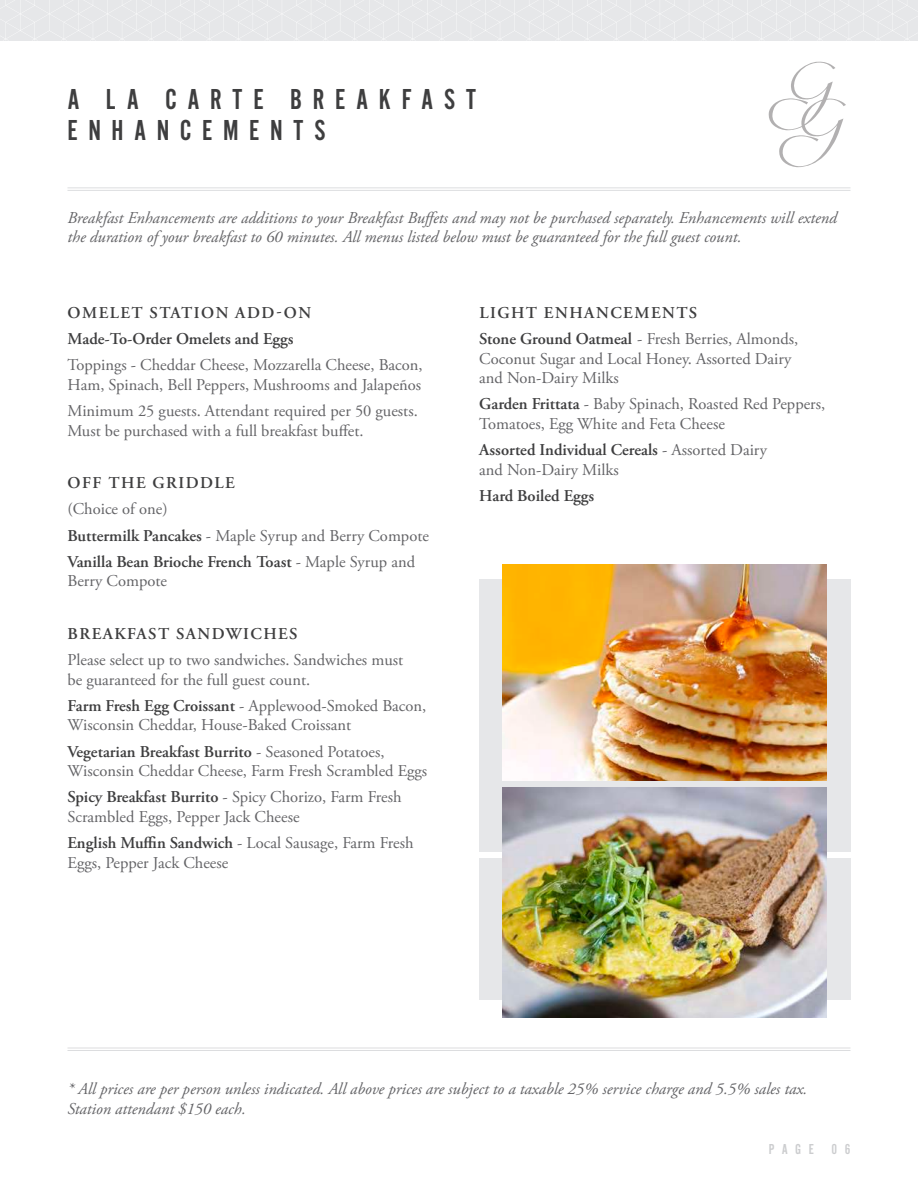
<style>
.page{position:relative;width:918px;height:1188px;background:#fff}
.page>*{position:absolute;margin:0;border:0;box-sizing:border-box;transform-origin:0 0}
.t1{font:30px/31.5px "Alternate Got No 2 D";letter-spacing:.35em;color:#3e3e3f}
.t2{font:16.5px/19.5px "Adobe Garamond Pro";color:#636366}
.t3{font:italic 16.5px/19.5px "Adobe Garamond Pro";color:#636366}
.t4{font:600 16.5px/26.2px "Adobe Garamond Pro";letter-spacing:.09em;color:#3e3e3f}
.t5{font:600 16.5px/26.2px "Adobe Garamond Pro";color:#3e3e3f}
.t6{font:15px "Alternate Got No 2 D";letter-spacing:.5em;color:#cccdcf}
.s1{font-weight:600;color:#3e3e3f}
.s2{font-weight:400;color:#636366}
</style>
<div class="page">
<hr style="left:68px;top:1048px;width:782px;height:1px;background:#dcdddf">
<hr style="left:68px;top:1050px;width:782px;height:1px;background:#dcdddf">
<div style="left:0;top:0;width:918px;height:40px;background:#e6e7e9"></div>
<hr style="left:68px;top:188px;width:782px;height:1px;background:#dcdddf">
<hr style="left:68px;top:190px;width:782px;height:1px;background:#dcdddf">
<svg style="left:769px;top:62px;width:77px;height:105px"></svg>
<div style="left:479px;top:859px;width:371px;height:141px;background:#e6e7e9"></div>
<div style="left:479px;top:579px;width:371px;height:273px;background:#e6e7e9"></div>
<img style="left:503px;top:787px;width:324px;height:230px">
<img style="left:503px;top:565px;width:324px;height:216px">
<h1 class="t1" style="left:68px;top:84px;width:410px">A LA CARTE BREAKFAST<br>ENHANCEMENTS</h1>
<p class="t3" style="left:67px;top:208px;width:771px">Breakfast Enhancements are additions to your Breakfast Buffets and may not be purchased separately. Enhancements will extend the duration of your breakfast to 60 minutes. All menus listed below must be guaranteed for the full guest count.</p>
<p class="t5" style="left:67px;top:300px;width:245px">OMELET STATION ADD-ON<br>Made-To-Order Omelets and Eggs</p>
<p class="t2" style="left:67px;top:356px;width:357px">Toppings - Cheddar Cheese, Mozzarella Cheese, Bacon,<br>Ham, Spinach, Bell Peppers, Mushrooms and Jalapeños</p>
<p class="t2" style="left:68px;top:402px;width:350px">Minimum 25 guests. Attendant required per 50 guests.<br>Must be purchased with a full breakfast buffet.</p>
<p class="t4" style="left:68px;top:470px;width:169px">OFF THE GRIDDLE</p>
<p class="t2" style="left:67px;top:497px;width:363px;line-height:26.2px">(Choice of one)<br><span class="s1">Buttermilk Pancakes</span> - Maple Syrup and Berry Compote<br><span class="s1">Vanilla Bean Brioche French Toast</span> - Maple Syrup and</p>
<p class="t2" style="left:67px;top:572px;width:101px">Berry Compote</p>
<p class="t4" style="left:68px;top:621px;width:232px">BREAKFAST SANDWICHES</p>
<p class="t2" style="left:68px;top:651px;width:337px">Please select up to two sandwiches. Sandwiches must be guaranteed for the full guest count.</p>
<p class="t2" style="left:68px;top:696px;width:360px"><span class="s1">Farm Fresh Egg Croissant</span> - Applewood-Smoked Bacon,<br>Wisconsin Cheddar, House-Baked Croissant</p>
<p class="t2" style="left:68px;top:742px;width:361px"><span class="s1">Vegetarian Breakfast Burrito</span> - Seasoned Potatoes,<br>Wisconsin Cheddar Cheese, Farm Fresh Scrambled Eggs</p>
<p class="t2" style="left:68px;top:788px;width:336px"><span class="s1">Spicy Breakfast Burrito</span> - Spicy Chorizo, Farm Fresh<br>Scrambled Eggs, Pepper Jack Cheese</p>
<p class="t2" style="left:68px;top:834px;width:348px"><span class="s1">English Muffin Sandwich</span> - Local Sausage, Farm Fresh<br>Eggs, Pepper Jack Cheese</p>
<p class="t4" style="left:479px;top:300px;width:321px">LIGHT ENHANCEMENTS<br>Stone Ground Oatmeal <span class="s2">- Fresh Berries, Almonds,</span></p>
<p class="t2" style="left:479px;top:349px;width:314px">Coconut Sugar and Local Honey. Assorted Dairy and Non-Dairy Milks</p>
<p class="t2" style="left:479px;top:395px;width:347px"><span class="s1">Garden Frittata</span> - Baby Spinach, Roasted Red Peppers,<br>Tomatoes, Egg White and Feta Cheese</p>
<p class="t2" style="left:479px;top:441px;width:289px"><span class="s1">Assorted Individual Cereals</span> - Assorted Dairy and Non-Dairy Milks</p>
<p class="t5" style="left:479px;top:483px;width:116px">Hard Boiled Eggs</p>
<p class="t3" style="left:68px;top:1080px;width:741px">* All prices are per person unless indicated. All above prices are subject to a taxable 25% service charge and 5.5% sales tax.<br>Station attendant $150 each.</p>
<p class="t6" style="left:769px;top:1141px;width:83px">PAGE 06</p>
</div>
